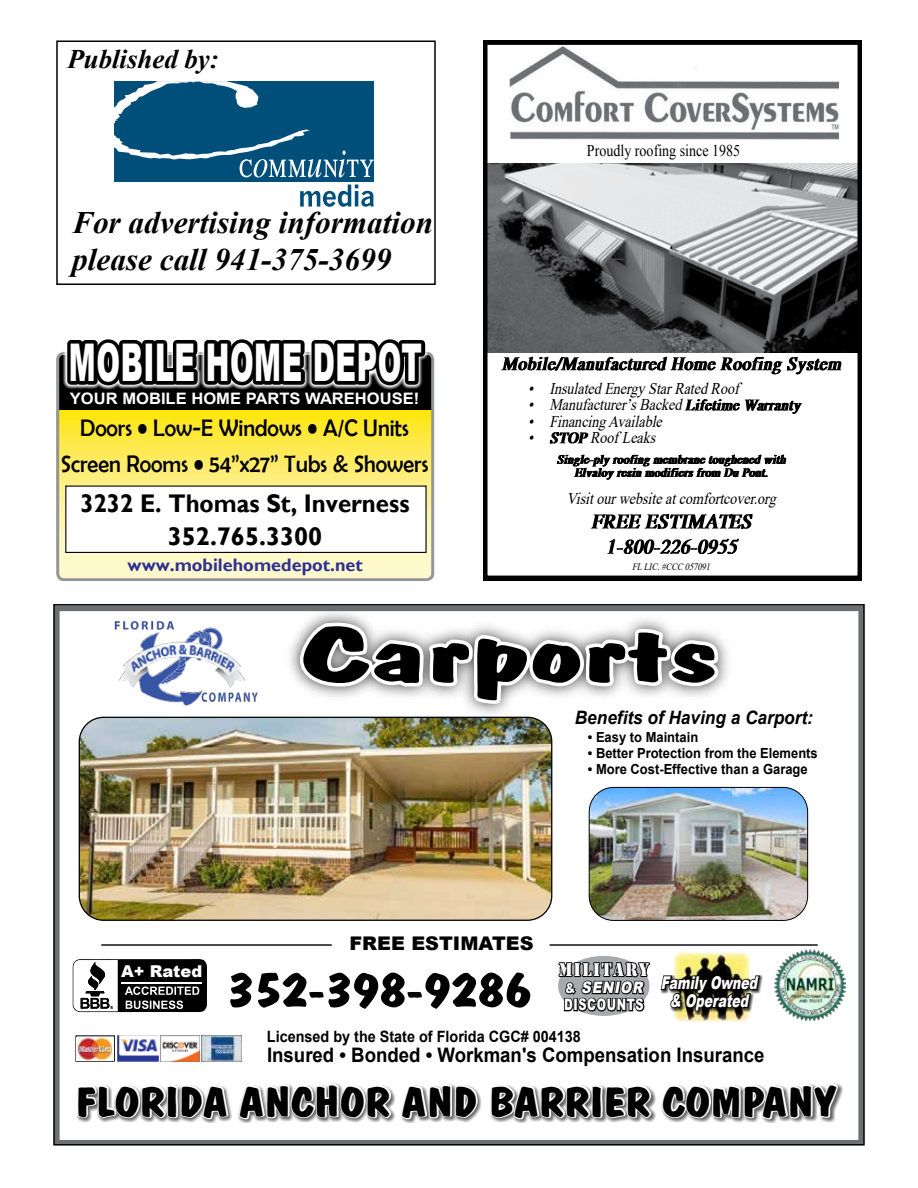
<style>
.page{position:relative;width:918px;height:1188px;background:#fff}
.page>*{position:absolute;margin:0;border:0;box-sizing:border-box;transform-origin:0 0}
.t1{font:77.55px "Dom Bold BT";color:#000;scale:1.87 1}
.t2{font:900 52.05px "Arial";letter-spacing:.02em;color:#fff;scale:.55 1}
.t3{font:51.6px "Dom Bold BT";letter-spacing:-.02em;color:#000;scale:1.12 1}
.t4{font:41.55px "Dom Bold BT";color:#000;scale:1.16 1}
.t5{font:italic 700 31.2px/37.5px "Times New Roman";color:#000}
.t6{font:italic 700 26.85px "Times New Roman";color:#000}
.t7{font:700 25.5px/33px "Gill Sans";color:#010101;text-align:center;scale:.94 1}
.t8{font:24px/36px "Berlin Sans FB";color:#000;text-align:center;scale:.93 1}
.t9{font:700 19.95px "Arial";color:#000;scale:.93 1}
.t10{font:900 18.75px "Arial";color:#000}
.t11{font:italic 700 18.45px "Arial";color:#000;scale:.93 1}
.t12{font:700 18px "Gill Sans";color:#2e3092}
.t13{font:italic 900 17.7px/17.7px "Arial";color:#fff;text-align:center;scale:.71 1}
.t14{font:17.1px "Stencil Std";letter-spacing:.1em;color:#fff;scale:.9 1}
.t15{font:italic 16.35px/16.4px "Times New Roman";color:#000;scale:.86 1}
.t16{font:16.35px "Times New Roman";color:#000;scale:.86 1}
.t17{font:900 16.35px "Arial";color:#fff}
.t18{font:900 15.9px/17.2px "Arial";letter-spacing:.06em;color:#fff;scale:.71 1}
.t19{font:700 15.75px "Arial";color:#fff;scale:1.05 1}
.t20{font:700 15.6px "Arial";color:#000;scale:.92 1}
.t21{font:700 13.95px "Arial";color:#000;scale:.93 1}
.t22{font:italic 9.9px "Times New Roman";color:#000;scale:.86 1}
.s1{font-size:13.5px}
.s2{font-style:italic}
</style>
<div class="page">
<svg style="left:56px;top:352px;width:378px;height:228px"></svg>
<svg style="left:64px;top:339px;width:365px;height:81px;background:#353217"></svg>
<svg style="left:484px;top:40px;width:378px;height:540px"></svg>
<img style="left:56px;top:607px;width:806px;height:536px">
<div style="left:114px;top:81px;width:260px;height:100px;background:#004f7b"></div>
<svg style="left:300px;top:185px;width:74px;height:22px"></svg>
<svg style="left:114px;top:81px;width:260px;height:97px"></svg>
<div style="left:56px;top:40px;width:380px;height:245px;border:2px solid #000"></div>
<h3 class="t6" style="left:67px;top:40px;width:153px">Published by:</h3>
<h3 class="t5" style="left:72px;top:203px;width:362px">For advertising information please call 941-375-3699</h3>
<h2 class="t2" style="left:69px;top:325px;width:643px">MOBILE HOME DEPOT</h2>
<p class="t19" style="left:70px;top:388px;width:334px">YOUR MOBILE HOME PARTS WAREHOUSE!</p>
<h3 class="t8" style="left:61px;top:410px;width:397px">Doors • Low-E Windows • A/C Units<br>Screen Rooms • 54”x27” Tubs &amp; Showers</h3>
<h3 class="t7" style="left:80px;top:488px;width:352px">3232 E. Thomas St, Inverness<br>352.765.3300</h3>
<p class="t12" style="left:128px;top:554px;width:237px">www.mobilehomedepot.net</p>
<p class="t16" style="left:587px;top:140px;width:180px">Proudly roofing since 1985</p>
<p class="t15" style="left:528px;top:380px;width:246px">• InsulatedEnergyStarRatedRoof</p>
<p class="t15" style="left:528px;top:396px;width:185px">• Manufacturer’sBacked</p>
<p class="t15" style="left:528px;top:413px;width:162px">• FinancingAvailable •</p>
<p class="t15" style="left:590px;top:429px;width:83px">Roof Leaks</p>
<p class="t15" style="left:566px;top:490px;width:250px">Visitourwebsiteatcomfortcover.org</p>
<p class="t22" style="left:632px;top:560px;width:95px">FLLIC.#CCC 057091</p>
<h1 class="t1" style="left:300px;top:607px;width:225px">Carports</h1>
<p class="t11" style="left:575px;top:705px;width:257px">Benefits of Having a Carport:</p>
<p class="t21" style="left:588px;top:727px;width:120px">• Easy to Maintain</p>
<p class="t21" style="left:588px;top:743px;width:249px">• Better Protection from the Elements</p>
<p class="t21" style="left:588px;top:759px;width:238px">• More Cost-Effective than a Garage</p>
<p class="t17" style="left:121px;top:959px;width:83px">A+ Rated</p>
<p class="t10" style="left:350px;top:930px;width:186px">FREE ESTIMATES</p>
<h3 class="t3" style="left:226px;top:958px;width:274px">352-398-9286</h3>
<p class="t14" style="left:559px;top:959px;width:102px">Military</p>
<p class="t18" style="left:564px;top:978px;width:118px"><span class="s1">&amp;</span> <span class="s2">SENIOR<br></span>DISCOUNTS</p>
<p class="t20" style="left:267px;top:1026px;width:343px">Licensed by the State of Florida CGC# 004138</p>
<p class="t13" style="left:661px;top:973px;width:143px">FamilyOwned &amp; Operated</p>
<p class="t9" style="left:267px;top:1041px;width:537px">Insured • Bonded • Workman's Compensation Insurance</p>
<h3 class="t4" style="left:75px;top:1077px;width:656px">FLORIDA ANCHOR AND BARRIER COMPANY</h3>
</div>
